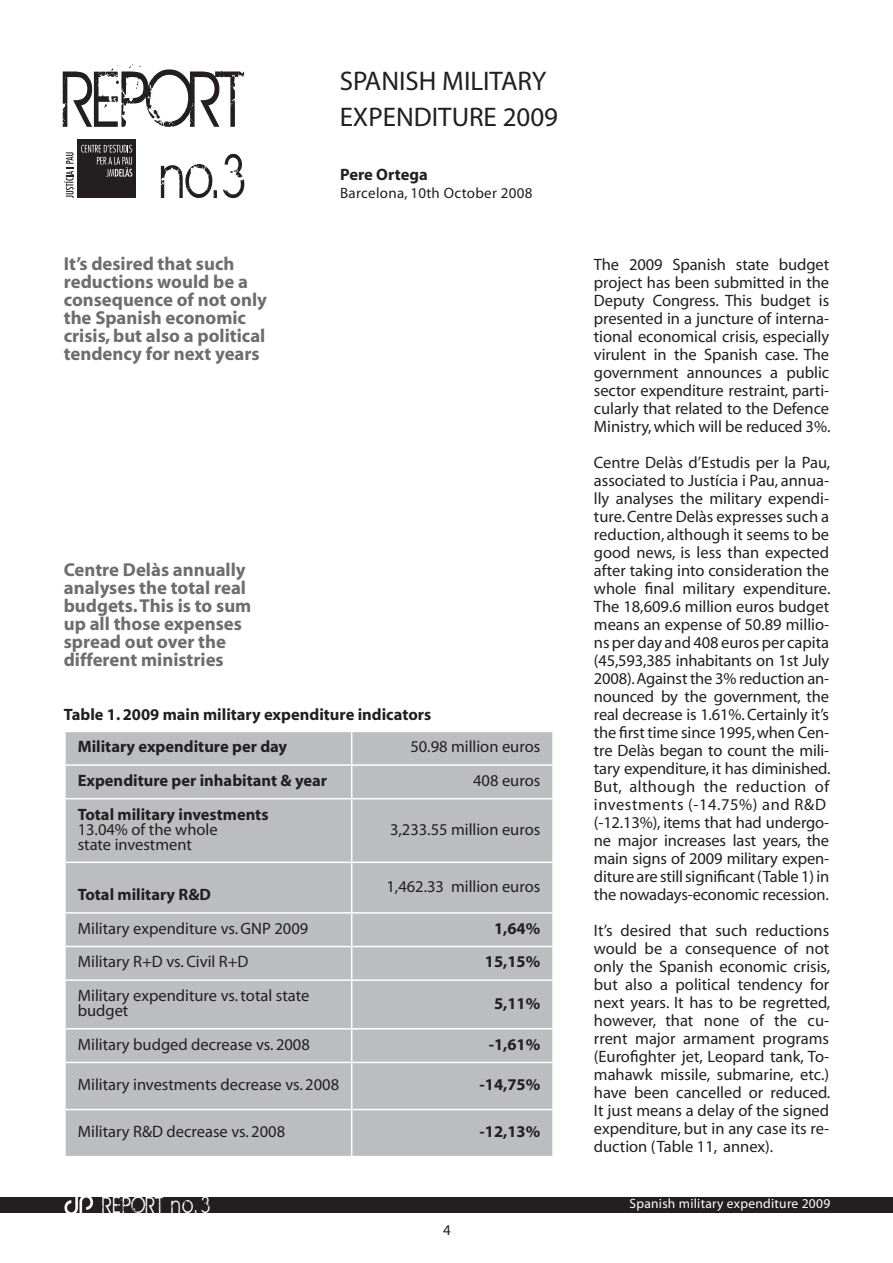
<style>
.page{position:relative;width:893px;height:1263px;background:#fff}
.page>*{position:absolute;margin:0;border:0;box-sizing:border-box;transform-origin:0 0}
.t1{font:86.4px "BIRTHOFAHERO";letter-spacing:.025em;color:#231f20;scale:.83 1}
.t2{font:66.45px "BIRTHOFAHERO";color:#231f20;scale:.81 1}
.t3{font:27px "Myriad";color:#231f20}
.t4{font:25.2px "BIRTHOFAHERO";letter-spacing:.1em;color:#fff;scale:.83 1}
.t5{font:700 18.75px/18px "Myriad";color:#6c6d70}
.t6{font:16.5px/18px "Myriad";color:#231f20}
.t7{font:700 16.5px "Myriad";color:#231f20}
.t8{font:15px "Myriad";letter-spacing:.02em;color:#231f20}
.t9{font:13.5px "Myriad";letter-spacing:.02em;color:#fff}
</style>
<div class="page">
<svg style="left:64px;top:152px;width:10px;height:46px"></svg>
<div style="left:77px;top:139px;width:59px;height:59px;background:#231f20"></div>
<svg style="left:81px;top:145px;width:51px;height:32px"></svg>
<div style="left:0;top:1196px;width:893px;height:16px;background:#231f20"></div>
<img style="left:64px;top:1196px;width:30px;height:17px">
<div style="left:66px;top:732px;width:486px;height:424px;background:#bcbdc0"></div>
<hr style="left:351px;top:732px;width:1px;height:32px;background:#fff">
<hr style="left:64px;top:764px;width:288px;height:2px;background:#fff">
<hr style="left:352px;top:764px;width:202px;height:2px;background:#fff">
<hr style="left:351px;top:766px;width:1px;height:32px;background:#fff">
<hr style="left:64px;top:798px;width:288px;height:1px;background:#fff">
<hr style="left:352px;top:798px;width:202px;height:1px;background:#fff">
<hr style="left:351px;top:799px;width:1px;height:62px;background:#fff">
<hr style="left:64px;top:861px;width:288px;height:2px;background:#fff">
<hr style="left:352px;top:861px;width:202px;height:2px;background:#fff">
<hr style="left:351px;top:863px;width:1px;height:49px;background:#fff">
<hr style="left:64px;top:912px;width:288px;height:2px;background:#fff">
<hr style="left:352px;top:912px;width:202px;height:2px;background:#fff">
<hr style="left:351px;top:914px;width:1px;height:32px;background:#fff">
<hr style="left:64px;top:946px;width:288px;height:1px;background:#fff">
<hr style="left:352px;top:946px;width:202px;height:1px;background:#fff">
<hr style="left:351px;top:947px;width:1px;height:32px;background:#fff">
<hr style="left:64px;top:979px;width:288px;height:2px;background:#fff">
<hr style="left:352px;top:979px;width:202px;height:2px;background:#fff">
<hr style="left:351px;top:981px;width:1px;height:47px;background:#fff">
<hr style="left:64px;top:1028px;width:288px;height:1px;background:#fff">
<hr style="left:352px;top:1028px;width:202px;height:1px;background:#fff">
<hr style="left:351px;top:1029px;width:1px;height:33px;background:#fff">
<hr style="left:64px;top:1062px;width:288px;height:1px;background:#fff">
<hr style="left:352px;top:1062px;width:202px;height:1px;background:#fff">
<hr style="left:351px;top:1063px;width:1px;height:46px;background:#fff">
<hr style="left:64px;top:1109px;width:288px;height:1px;background:#fff">
<hr style="left:352px;top:1109px;width:202px;height:1px;background:#fff">
<hr style="left:351px;top:1110px;width:1px;height:46px;background:#fff">
<h1 class="t1" style="left:63px;top:52px;width:220px">REPORT</h1>
<h2 class="t2" style="left:161px;top:140px;width:105px">no.3</h2>
<p class="t5" style="left:64px;top:255px;width:205px">It’s desired that such reductions would be a consequence of not only the Spanish economic crisis, but also a political tendency for next years</p>
<h3 class="t3" style="left:340px;top:68px;width:208px">Spanish military</h3>
<h3 class="t3" style="left:340px;top:104px;width:220px">expenditure 2009</h3>
<p class="t7" style="left:340px;top:166px;width:89px">Pere Ortega</p>
<p class="t8" style="left:340px;top:186px;width:194px">Barcelona, 10th October 2008</p>
<p class="t5" style="left:64px;top:561px;width:189px">Centre Delàs annually analyses the total real budgets. This is to sum up all those expenses spread out over the different ministries</p>
<p class="t7" style="left:64px;top:706px;width:369px">Table 1. 2009 main military expenditure indicators</p>
<p class="t7" style="left:78px;top:738px;width:211px">Military expenditure per day</p>
<p class="t6" style="left:410px;top:738px;width:131px">50.98 million euros</p>
<p class="t7" style="left:78px;top:772px;width:251px">Expenditure per inhabitant &amp; year</p>
<p class="t6" style="left:473px;top:772px;width:69px">408 euros</p>
<p class="t7" style="left:78px;top:805px;width:192px">Total military investments</p>
<p class="t6" style="left:78px;top:822px;width:142px;line-height:15px">13.04% of the whole state investment</p>
<p class="t6" style="left:390px;top:821px;width:152px">3,233.55 million euros</p>
<p class="t7" style="left:78px;top:886px;width:135px">Total military R&amp;D</p>
<p class="t6" style="left:386px;top:878px;width:155px">1,462.33 million euros</p>
<p class="t6" style="left:78px;top:920px;width:232px">Military expenditure vs. GNP 2009</p>
<p class="t7" style="left:494px;top:920px;width:48px">1,64%</p>
<p class="t6" style="left:78px;top:953px;width:171px">Military R+D vs. Civil R+D</p>
<p class="t7" style="left:485px;top:953px;width:57px">15,15%</p>
<p class="t6" style="left:78px;top:989px;width:233px;line-height:15px">Military expenditure vs. total state budget</p>
<p class="t7" style="left:494px;top:994px;width:48px">5,11%</p>
<p class="t6" style="left:78px;top:1036px;width:234px">Military budged decrease vs. 2008</p>
<p class="t7" style="left:489px;top:1035px;width:53px">-1,61%</p>
<p class="t6" style="left:78px;top:1076px;width:263px">Military investments decrease vs. 2008</p>
<p class="t7" style="left:479px;top:1076px;width:62px">-14,75%</p>
<p class="t6" style="left:78px;top:1123px;width:209px">Military R&amp;D decrease vs. 2008</p>
<p class="t7" style="left:479px;top:1123px;width:62px">-12,13%</p>
<p class="t6" style="left:594px;top:256px;width:238px;text-align:justify">The 2009 Spanish state budget project has been submitted in the Deputy Congress. This budget is presented in a juncture of interna&shy;tional economical crisis, especially virulent in the Spanish case. The government announces a public sector expenditure restraint, parti&shy;cularly that related to the Defence Ministry, which will be reduced 3%.</p>
<p class="t6" style="left:594px;top:454px;width:238px">Centre Delàs d’Estudis per la Pau, associated to Justícia i Pau, annua&shy;lly analyses the military expendi&shy;ture. Centre Delàs expresses such a reduction, although it seems to be good news, is less than expected after taking into consideration the whole final military expenditure.<br>The 18,609.6 million euros budget means an expense of 50.89 millio&shy;ns per day and 408 euros per capita (45,593,385 inhabitants on 1st July 2008). Against the 3% reduction an&shy;nounced by the government, the real decrease is 1.61%. Certainly it’s the first time since 1995, when Cen&shy;tre Delàs began to count the mili&shy;tary expenditure, it has diminished.<br>But, although the reduction of investments (-14.75%) and R&amp;D (-12.13%), items that had undergo&shy;ne major increases last years, the main signs of 2009 military expen&shy;diture are still significant (Table 1) in the nowadays-economic recession.</p>
<p class="t6" style="left:594px;top:922px;width:238px;text-align:justify">It’s desired that such reductions would be a consequence of not only the Spanish economic crisis, but also a political tendency for next years. I t has to be regretted, however, that none of the cu&shy;rrent major armament programs (Eurofighter jet, Leopard tank, To&shy;mahawk missile, submarine, etc.) have been cancelled or reduced.<br>It just means a delay of the signed expenditure, but in any case its re&shy;duction (Table 11, annex).</p>
<h3 class="t4" style="left:102px;top:1191px;width:131px">REPORT no.3</h3>
<p class="t9" style="left:629px;top:1196px;width:202px">Spanish military expenditure 2009</p>
</div>
